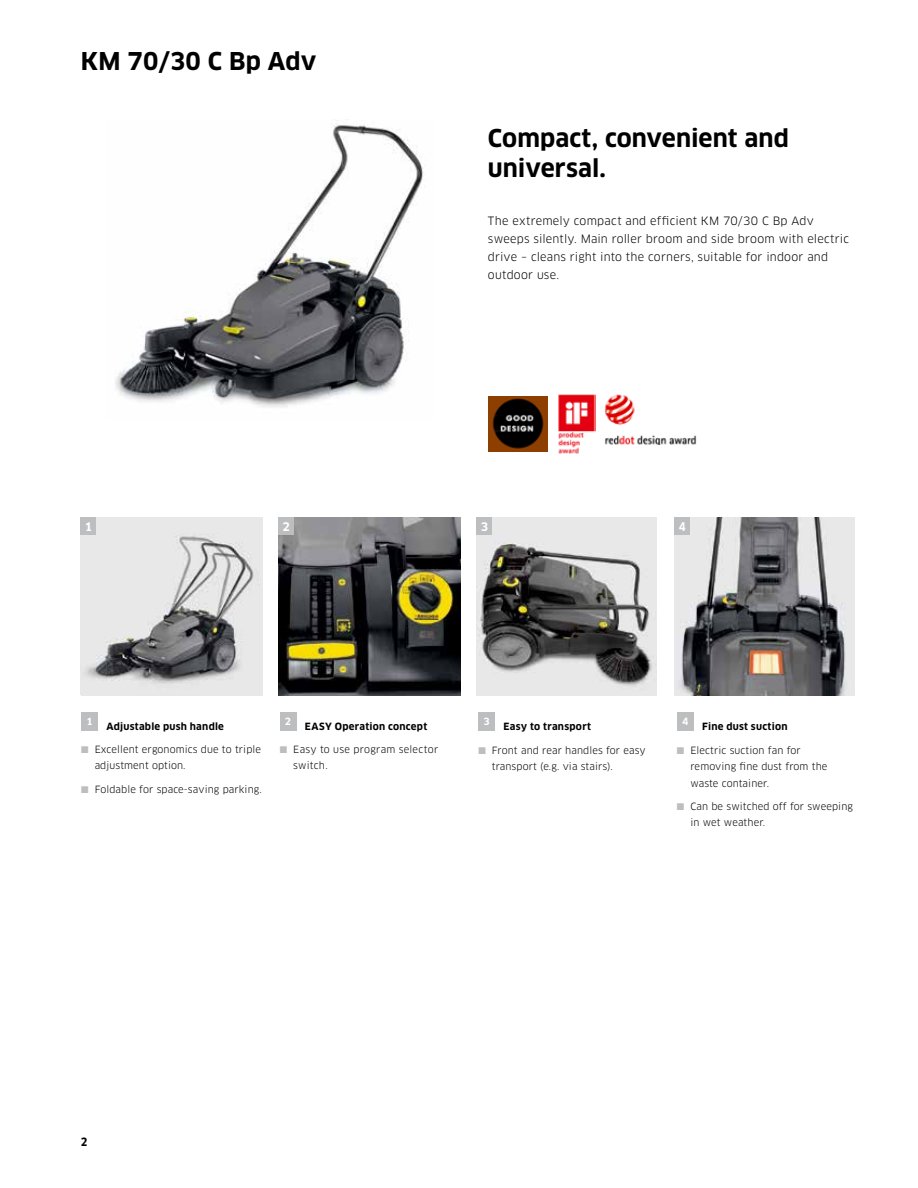
<style>
.page{position:relative;width:918px;height:1188px;background:#fff}
.page>*{position:absolute;margin:0;border:0;box-sizing:border-box;transform-origin:0 0}
.t1{font:700 24px/30px "Clan Pro";letter-spacing:.005em;color:#000}
.t2{font:700 11.7px "Clan Pro";color:#fff}
.t3{font:700 11.7px "Clan Pro Narr";color:#fff}
.t4{font:11.25px/18px "Clan Pro";letter-spacing:.015em;color:#000}
.t5{font:700 11.25px "Clan Pro Narr";color:#000}
.t6{font:9.75px/16.5px "Clan Pro";letter-spacing:.01em;color:#000}
.t7{font:700 9.75px "Clan Pro";letter-spacing:.025em;color:#000}
.t8{font:700 9.75px "Clan Pro";color:#fff}
.s1{color:#bcbec0}
</style>
<div class="page">
<div style="left:81px;top:712px;width:17px;height:18px;background:#bcbec0"></div>
<div style="left:280px;top:712px;width:16px;height:18px;background:#bcbec0"></div>
<div style="left:478px;top:712px;width:17px;height:18px;background:#bcbec0"></div>
<div style="left:677px;top:712px;width:17px;height:18px;background:#bcbec0"></div>
<img style="left:279px;top:518px;width:181px;height:178px">
<img style="left:81px;top:518px;width:181px;height:176px">
<div style="left:81px;top:518px;width:15px;height:17px;background:#bcbec0"></div>
<div style="left:279px;top:518px;width:15px;height:17px;background:#bcbec0"></div>
<img style="left:477px;top:518px;width:180px;height:178px">
<div style="left:477px;top:518px;width:15px;height:17px;background:#bcbec0"></div>
<img style="left:674px;top:518px;width:180px;height:178px">
<div style="left:674px;top:518px;width:16px;height:17px;background:#bcbec0"></div>
<img style="left:115px;top:125px;width:309px;height:282px">
<img style="left:558px;top:394px;width:38px;height:60px">
<img style="left:604px;top:394px;width:93px;height:51px">
<img style="left:489px;top:396px;width:59px;height:56px">
<p class="t1" style="left:81px;top:46px;width:237px">KM 70/30 C Bp Adv</p>
<p class="t1" style="left:488px;top:123px;width:302px">Compact, convenient and universal.</p>
<p class="t4" style="left:488px;top:211px;width:363px">The extremely compact and efficient KM 70/30 C Bp Adv sweeps silently. Main roller broom and side broom with electric drive – cleans right into the corners, suitable for indoor and outdoor use.</p>
<p class="t2" style="left:85px;top:520px;width:9px">1</p>
<p class="t2" style="left:283px;top:520px;width:9px">2</p>
<p class="t2" style="left:481px;top:520px;width:9px">3</p>
<p class="t3" style="left:679px;top:520px;width:8px">4</p>
<p class="t8" style="left:86px;top:716px;width:8px">1</p>
<p class="t7" style="left:106px;top:721px;width:119px">Adjustable push handle</p>
<p class="t6" style="left:95px;top:741px;width:168px;text-indent:-14px"><span class="s1">■</span> Excellent ergonomics due to triple adjustment option.</p>
<p class="t6" style="left:81px;top:781px;width:182px"><span class="s1">■</span> Foldable for space-saving parking.</p>
<p class="t8" style="left:285px;top:716px;width:8px">2</p>
<p class="t7" style="left:305px;top:721px;width:124px">EASY Operation concept</p>
<p class="t6" style="left:293px;top:741px;width:147px;text-indent:-14px"><span class="s1">■</span> Easy to use program selector switch.</p>
<p class="t8" style="left:484px;top:716px;width:8px">3</p>
<p class="t7" style="left:504px;top:721px;width:89px">Easy to transport</p>
<p class="t6" style="left:492px;top:742px;width:155px;text-indent:-14px"><span class="s1">■</span> Front and rear handles for easy transport (e.g. via stairs).</p>
<p class="t8" style="left:682px;top:716px;width:8px">4</p>
<p class="t7" style="left:702px;top:721px;width:87px">Fine dust suction</p>
<p class="t6" style="left:690px;top:742px;width:139px;text-indent:-14px"><span class="s1">■</span> Electric suction fan for removing fine dust from the waste container.</p>
<p class="t6" style="left:690px;top:798px;width:164px;text-indent:-14px"><span class="s1">■</span> Can be switched off for sweeping in wet weather.</p>
<p class="t5" style="left:81px;top:1135px;width:8px">2</p>
</div>
